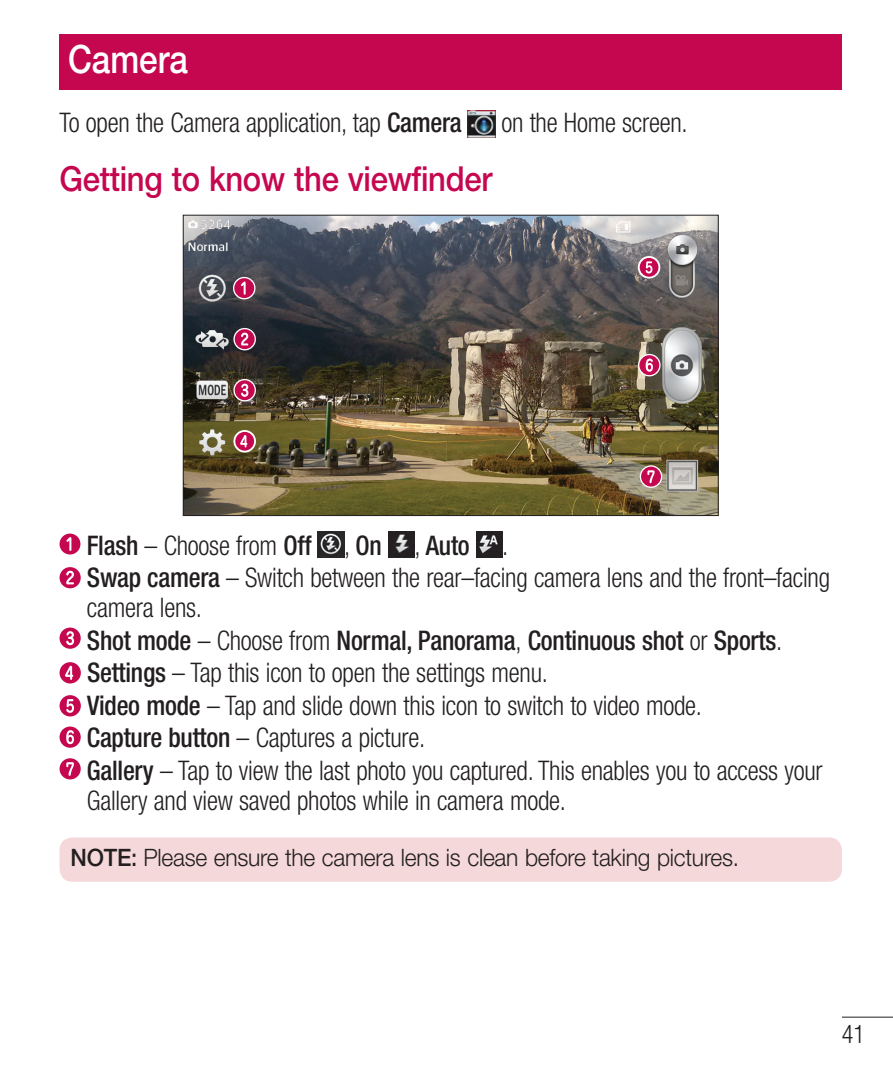
<style>
.page{position:relative;width:893px;height:1072px;background:#fff}
.page>*{position:absolute;margin:0;border:0;box-sizing:border-box;transform-origin:0 0}
.t1{font:500 39px "Helvetica Neue LT Pro";color:#fff;scale:.85 1}
.t2{font:500 34.5px "Helvetica Neue LT Pro";letter-spacing:-.01em;color:#c50750;scale:.9 1}
.t3{font:300 condensed 27px/32.7px "Helvetica Neue LT Pro";letter-spacing:-.01em;color:#231f20;scale:.95 1}
.t4{font:300 condensed 25.5px "Helvetica Neue LT Pro";color:#231f20;scale:.95 1}
.t5{font:300 24px "Helvetica Neue LT Pro";letter-spacing:-.01em;color:#231f20;scale:.95 1}
.s1{font-weight:500}
.s2{font-weight:500;font-stretch:condensed}
</style>
<div class="page">
<hr style="left:842px;top:1016px;width:51px;height:1px;background:#231f20">
<img style="left:468px;top:111px;width:27px;height:26px">
<img style="left:185px;top:217px;width:532px;height:297px">
<div style="left:183px;top:215px;width:536px;height:301px;border:1px solid #231f20"></div>
<svg style="left:233px;top:328px;width:23px;height:22px"></svg>
<svg style="left:235px;top:329px;width:20px;height:20px"></svg>
<svg style="left:233px;top:379px;width:23px;height:22px"></svg>
<svg style="left:235px;top:380px;width:20px;height:20px"></svg>
<svg style="left:233px;top:430px;width:23px;height:22px"></svg>
<svg style="left:235px;top:432px;width:19px;height:18px"></svg>
<svg style="left:640px;top:465px;width:22px;height:23px"></svg>
<svg style="left:641px;top:466px;width:20px;height:20px"></svg>
<svg style="left:638px;top:354px;width:23px;height:22px"></svg>
<svg style="left:639px;top:355px;width:20px;height:20px"></svg>
<svg style="left:233px;top:277px;width:22px;height:22px"></svg>
<svg style="left:234px;top:278px;width:20px;height:20px"></svg>
<svg style="left:638px;top:256px;width:22px;height:22px"></svg>
<svg style="left:640px;top:258px;width:18px;height:19px"></svg>
<svg style="left:60px;top:533px;width:20px;height:21px"></svg>
<img style="left:318px;top:531px;width:26px;height:26px">
<img style="left:388px;top:531px;width:27px;height:26px">
<img style="left:476px;top:531px;width:27px;height:26px">
<svg style="left:60px;top:567px;width:21px;height:21px"></svg>
<svg style="left:60px;top:627px;width:21px;height:21px"></svg>
<svg style="left:60px;top:662px;width:21px;height:21px"></svg>
<svg style="left:60px;top:695px;width:21px;height:21px"></svg>
<svg style="left:60px;top:726px;width:21px;height:21px"></svg>
<svg style="left:60px;top:758px;width:21px;height:21px"></svg>
<div style="left:60px;top:837px;width:782px;height:44px;background:#f5d8da;border-radius:13px"></div>
<div style="left:60px;top:34px;width:782px;height:55px;background:#c50750"></div>
<h1 class="t1" style="left:68px;top:45px;width:142px">Camera</h1>
<p class="t3" style="left:60px;top:109px;width:425px">To open the Camera application, tap <span class="s1">Camera</span></p>
<p class="t3" style="left:501px;top:109px;width:198px">on the Home screen.</p>
<p class="t2" style="left:60px;top:166px;width:482px">Getting to know the viewfinder</p>
<p class="t3" style="left:87px;top:531px;width:784px"><span class="s1">Flash</span> – Choose from <span class="s1">Off</span> , <span class="s1">On</span> , <span class="s1">Auto</span> .<br><span class="s1">Swap camera</span> – Switch between the rear–facing camera lens and the front–facing</p>
<p class="t3" style="left:87px;top:594px;width:776px">camera lens.<br><span class="s1">Shot mode</span> – Choose from <span class="s1">Normal, Panorama</span>, <span class="s1">Continuous shot</span> or <span class="s1">Sports</span>.<br><span class="s1">Settings</span> – Tap this icon to open the settings menu.<br><span class="s1">Video mode</span> – Tap and slide down this icon to switch to video mode.<br><span class="s1">Capture button</span> – Captures a picture.<br><span class="s1">Gallery</span> – Tap to view the last photo you captured. This enables you to access your</p>
<p class="t3" style="left:87px;top:786px;width:506px">Gallery and view saved photos while in camera mode.</p>
<p class="t5" style="left:71px;top:848px;width:705px"><span class="s1">NOTE</span><span class="s2">:</span> Please ensure the camera lens is clean before taking pictures.</p>
<p class="t4" style="left:842px;top:1025px;width:26px">41</p>
</div>
